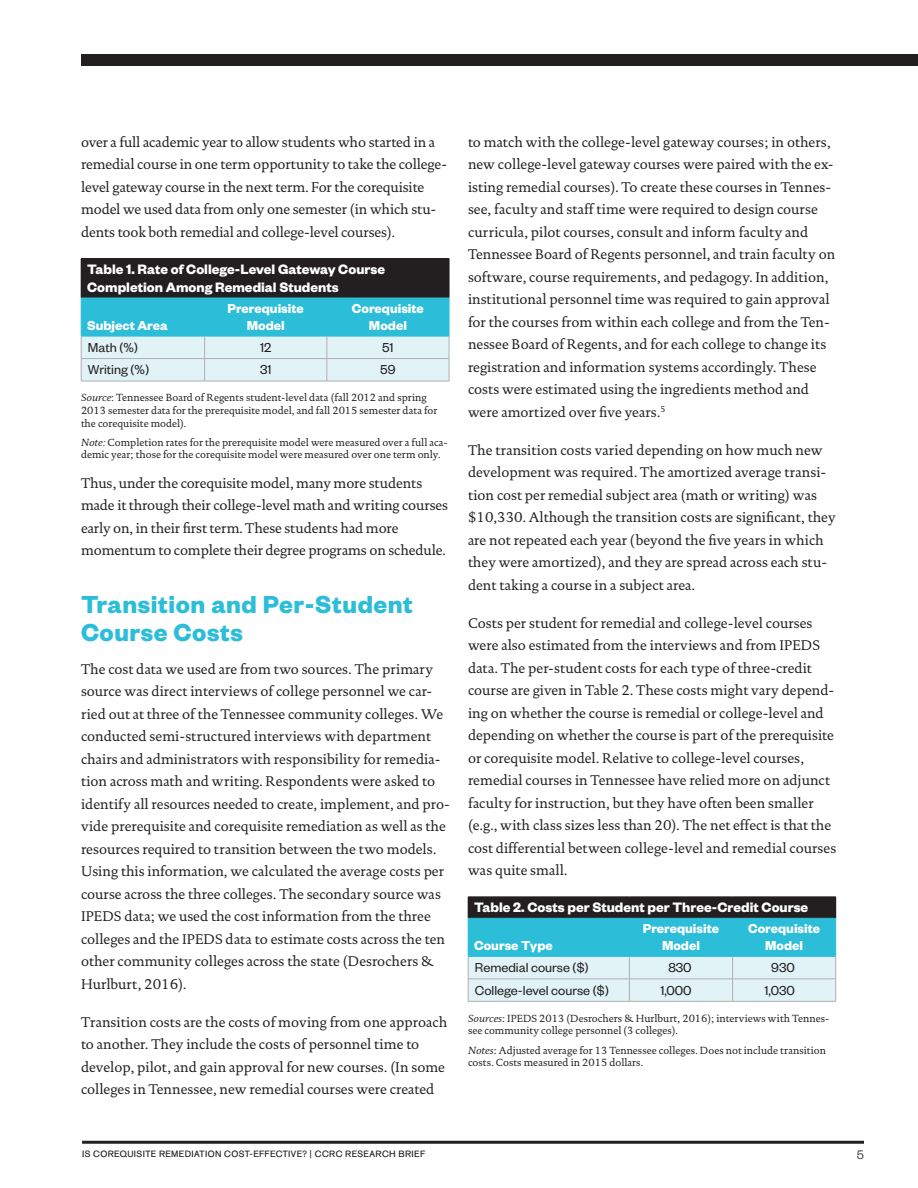
<style>
.page{position:relative;width:918px;height:1188px;background:#fff}
.page>*{position:absolute;margin:0;border:0;box-sizing:border-box;transform-origin:0 0}
._1st_Level_Subhead{font:700 27px/28.5px "Founders Grotesk";letter-spacing:.02em;color:#2cbdd8}
.Table_Title{font:700 15px/18px "Founders Grotesk";color:#fff}
.Body{font:14.25px/22.5px "DTL Documenta TOT";color:#231f20}
._2nd_level_chart_tit{font:700 14.25px/17.1px "Founders Grotesk";color:#fff;text-align:center}
.Table_Body{font:14.25px "Founders Grotesk";color:#231f20}
.t1{font:300 13.5px "Founders Grotesk";color:#231f20}
.Table_Notes{font:10.5px/12.6px "DTL Documenta TOT";color:#231f20}
.t2{font:9px "AG Old Face";letter-spacing:.045em;color:#231f20}
.s1{font-style:italic}
</style>
<div class="page">
<hr style="left:82px;top:1141px;width:782px;height:3px;background:#231f20">
<div style="left:81px;top:54px;width:837px;height:12px;background:#231f20"></div>
<div style="left:81px;top:259px;width:368px;height:39px;background:#231f20"></div>
<hr style="left:81px;top:258px;width:124px;height:1px;background:#231f20">
<hr style="left:205px;top:258px;width:122px;height:1px;background:#231f20">
<hr style="left:327px;top:258px;width:122px;height:1px;background:#231f20">
<hr style="left:449px;top:259px;width:1px;height:39px;background:#231f20">
<svg style="left:81px;top:299px;width:369px;height:82px;background:#8dd8e7"></svg>
<hr style="left:81px;top:381px;width:124px;height:1px;background:#aeafb3">
<hr style="left:205px;top:381px;width:122px;height:1px;background:#aeafb3">
<hr style="left:327px;top:381px;width:122px;height:1px;background:#aeafb3">
<hr style="left:81px;top:298px;width:124px;height:1px;background:#2cbdd8">
<hr style="left:81px;top:298px;width:1px;height:38px;background:#2cbdd8">
<hr style="left:205px;top:298px;width:122px;height:1px;background:#2cbdd8">
<hr style="left:204px;top:298px;width:1px;height:38px;background:#2cbdd8">
<hr style="left:327px;top:298px;width:122px;height:1px;background:#2cbdd8">
<hr style="left:327px;top:298px;width:1px;height:38px;background:#2cbdd8">
<hr style="left:449px;top:298px;width:1px;height:38px;background:#2cbdd8">
<hr style="left:81px;top:336px;width:124px;height:1px;background:#2cbdd8">
<hr style="left:205px;top:336px;width:122px;height:1px;background:#2cbdd8">
<hr style="left:327px;top:336px;width:122px;height:1px;background:#2cbdd8">
<svg style="left:468px;top:897px;width:368px;height:104px;background:#77b2be"></svg>
<hr style="left:468px;top:1001px;width:161px;height:1px;background:#aeafb3">
<hr style="left:629px;top:1001px;width:104px;height:1px;background:#aeafb3">
<hr style="left:733px;top:1001px;width:103px;height:1px;background:#aeafb3">
<hr style="left:468px;top:918px;width:161px;height:1px;background:#2cbdd8">
<hr style="left:468px;top:918px;width:1px;height:38px;background:#2cbdd8">
<hr style="left:629px;top:918px;width:104px;height:1px;background:#2cbdd8">
<hr style="left:629px;top:918px;width:1px;height:38px;background:#2cbdd8">
<hr style="left:733px;top:918px;width:103px;height:1px;background:#2cbdd8">
<hr style="left:732px;top:918px;width:1px;height:38px;background:#2cbdd8">
<hr style="left:835px;top:918px;width:1px;height:38px;background:#2cbdd8">
<hr style="left:468px;top:956px;width:161px;height:1px;background:#2cbdd8">
<hr style="left:629px;top:956px;width:104px;height:1px;background:#2cbdd8">
<hr style="left:733px;top:956px;width:103px;height:1px;background:#2cbdd8">
<p class="Body" style="left:81px;top:131px;width:368px">over a full academic year to allow students who started in a remedial course in one term opportunity to take the college&shy;level gateway course in the next term. For the corequisite model we used data from only one semester (in which stu&shy;dents took both remedial and college-level courses).</p>
<p class="Table_Title" style="left:87px;top:259px;width:299px">Table 1. Rate of College-Level Gateway Course<br>Completion Among Remedial Students</p>
<p class="_2nd_level_chart_tit" style="left:87px;top:316px;width:82px">Subject Area</p>
<p class="_2nd_level_chart_tit" style="left:228px;top:299px;width:78px">Prerequisite<br>Model</p>
<p class="_2nd_level_chart_tit" style="left:352px;top:299px;width:74px">Corequisite<br>Model</p>
<p class="Table_Body" style="left:88px;top:339px;width:52px">Math (%)</p>
<p class="Table_Body" style="left:260px;top:339px;width:13px">12</p>
<p class="Table_Body" style="left:382px;top:339px;width:13px">51</p>
<p class="Table_Body" style="left:88px;top:361px;width:63px">Writing (%)</p>
<p class="Table_Body" style="left:260px;top:361px;width:13px">31</p>
<p class="Table_Body" style="left:380px;top:361px;width:17px">59</p>
<p class="Table_Notes" style="left:81px;top:391px;width:358px"><span class="s1">Source</span>: Tennessee Board of Regents student-level data (fall 2012 and spring<br>2013 semester data for the prerequisite model, and fall 2015 semester data for the corequisite model).</p>
<p class="Table_Notes" style="left:81px;top:436px;width:368px"><span class="s1">Note:</span> Completion rates for the prerequisite model were measured over a full aca&shy;demic year; those for the corequisite model were measured over one term only.</p>
<p class="Body" style="left:81px;top:472px;width:369px">Thus, under the corequisite model, many more students made it through their college-level math and writing courses early on, in their first term. These students had more momentum to complete their degree programs on schedule.</p>
<p class="_1st_Level_Subhead" style="left:81px;top:588px;width:333px">Transition and Per-Student<br>Course Costs</p>
<p class="Body" style="left:81px;top:657px;width:370px">The cost data we used are from two sources. The primary source was direct interviews of college personnel we car&shy;ried out at three of the Tennessee community colleges. We conducted semi-structured interviews with department chairs and administrators with responsibility for remedia&shy;tion across math and writing. Respondents were asked to identify all resources needed to create, implement, and pro&shy;vide prerequisite and corequisite remediation as well as the resources required to transition between the two models.<br>Using this information, we calculated the average costs per course across the three colleges. The secondary source was IPEDS data; we used the cost information from the three colleges and the IPEDS data to estimate costs across the ten other community colleges across the state (Desrochers &amp; Hurlburt, 2016).</p>
<p class="Body" style="left:81px;top:1010px;width:368px">Transition costs are the costs of moving from one approach to another. They include the costs of personnel time to develop, pilot, and gain approval for new courses. (In some colleges in Tennessee, new remedial courses were created</p>
<p class="Body" style="left:468px;top:131px;width:369px">to match with the college-level gateway courses; in others, new college-level gateway courses were paired with the ex&shy;isting remedial courses). To create these courses in Tennes&shy;see, faculty and staff time were required to design course curricula, pilot courses, consult and inform faculty and Tennessee Board of Regents personnel, and train faculty on software, course requirements, and pedagogy. In addition, institutional personnel time was required to gain approval for the courses from within each college and from the Ten&shy;nessee Board of Regents, and for each college to change its registration and information systems accordingly. These costs were estimated using the ingredients method and were amortized over five years.<sup>5</sup></p>
<p class="Body" style="left:468px;top:439px;width:369px">The transition costs varied depending on how much new development was required. The amortized average transi&shy;tion cost per remedial subject area (math or writing) was $10,330. Although the transition costs are significant, they are not repeated each year (beyond the five years in which they were amortized), and they are spread across each stu&shy;dent taking a course in a subject area.</p>
<p class="Body" style="left:468px;top:612px;width:370px">Costs per student for remedial and college-level courses were also estimated from the interviews and from IPEDS data. The per-student costs for each type of three-credit course are given in Table 2. These costs might vary depend&shy;ing on whether the course is remedial or college-level and depending on whether the course is part of the prerequisite or corequisite model. Relative to college-level courses, remedial courses in Tennessee have relied more on adjunct faculty for instruction, but they have often been smaller (e.g., with class sizes less than 20). The net effect is that the cost differential between college-level and remedial courses was quite small.</p>
<p class="Table_Title" style="left:474px;top:898px;width:336px">Table 2. Costs per Student per Three-Credit Course</p>
<p class="_2nd_level_chart_tit" style="left:474px;top:937px;width:80px">Course Type</p>
<p class="_2nd_level_chart_tit" style="left:643px;top:919px;width:78px">Prerequisite<br>Model</p>
<p class="_2nd_level_chart_tit" style="left:748px;top:919px;width:74px">Corequisite<br>Model</p>
<p class="Table_Body" style="left:475px;top:959px;width:115px">Remedial course ($)</p>
<p class="Table_Body" style="left:668px;top:959px;width:25px">830</p>
<p class="Table_Body" style="left:771px;top:959px;width:25px">930</p>
<p class="Table_Body" style="left:475px;top:981px;width:136px">College-level course ($)</p>
<p class="Table_Body" style="left:660px;top:981px;width:33px">1,000</p>
<p class="Table_Body" style="left:765px;top:981px;width:32px">1,030</p>
<p class="Table_Notes" style="left:468px;top:1012px;width:363px"><span class="s1">Sources</span>: IPEDS 2013 (Desrochers &amp; Hurlburt, 2016); interviews with Tennes&shy;see community college personnel (3 colleges).</p>
<p class="Table_Notes" style="left:468px;top:1044px;width:360px"><span class="s1">Notes</span>: Adjusted average for 13 Tennessee colleges. Does not include transition costs. Costs measured in 2015 dollars.</p>
<p class="t2" style="left:82px;top:1149px;width:345px">IS COREQUISITE REMEDIATION COST-EFFECTIVE? | CCRC RESEARCH BRIEF</p>
<p class="t1" style="left:857px;top:1146px;width:9px">5</p>
</div>
